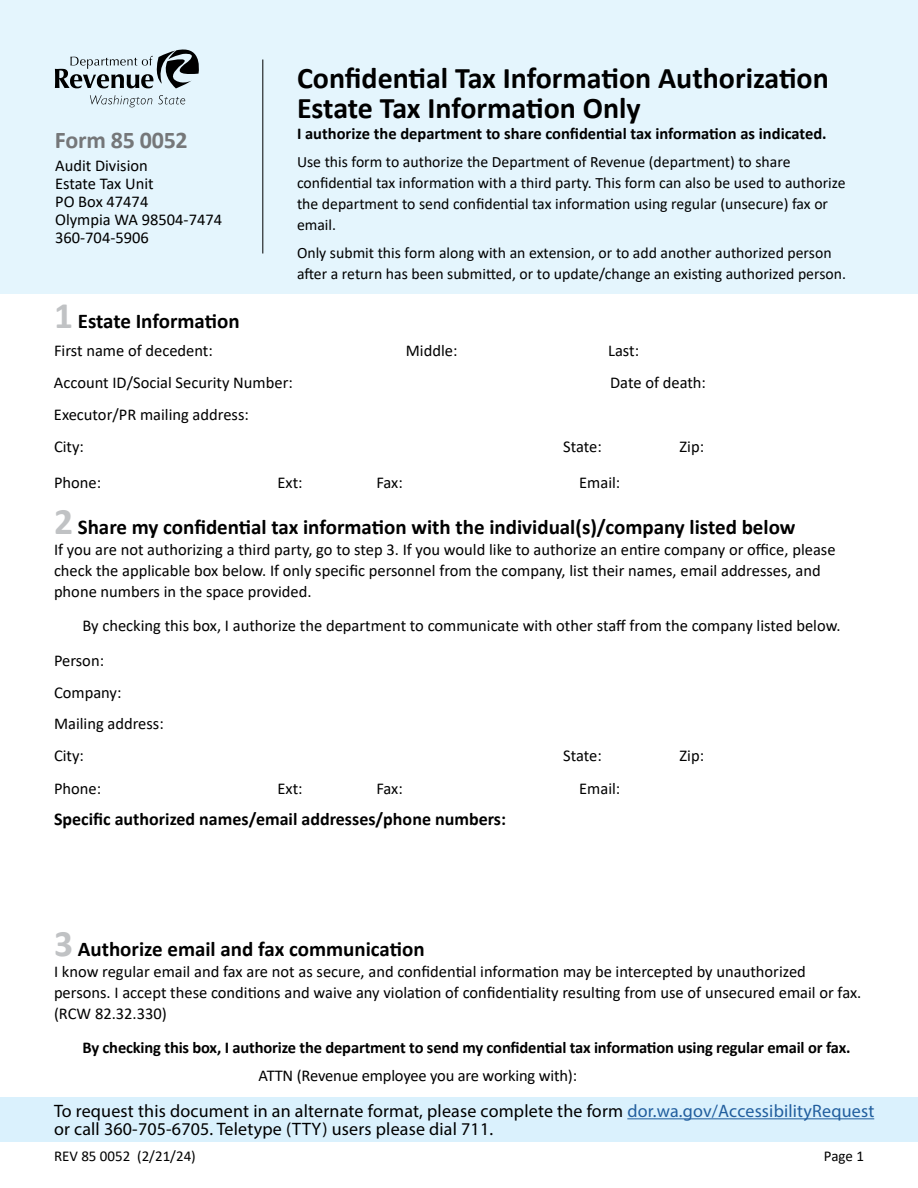
<style>
.page{position:relative;width:918px;height:1188px;background:#fff}
.page>*{position:absolute;margin:0;border:0;box-sizing:border-box;transform-origin:0 0}
.Heading_1__Title_of_form{font:700 30px "Calibri";color:#000}
.Form_number_at_top{font:700 24px "Calibri";letter-spacing:-.01em;color:#757779}
.Heading_2{font:700 21px "Calibri";color:#000}
.t1{font:18px/18px "Myriad Pro";letter-spacing:.01em;color:#000}
.Heading_3{font:700 18px "Calibri";color:#000}
.Normal__P{font:16.5px/21px "Calibri";color:#000}
.Normal__P-2{font:700 16.5px "Calibri";letter-spacing:-.01em;color:#000}
.Heading_1__Title_of_form-2{font:700 16.5px "Calibri";color:#000}
.Normal__P-3{font:15.75px/21px "Calibri";color:#000}
.Normal__P-4{font:15px "Calibri";color:#000}
.s1{font-size:37.5px;color:#c0c2c4}
.s2{color:#215e9e}
</style>
<div class="page">
<div style="left:0;top:0;width:918px;height:294px;background:#e4f5fd"></div>
<svg style="left:90px;top:95px;width:62px;height:12px"></svg>
<svg style="left:158px;top:95px;width:27px;height:9px"></svg>
<svg style="left:55px;top:49px;width:144px;height:39px"></svg>
<hr style="left:262px;top:60px;width:1px;height:194px;background:#000">
<div style="left:0;top:1097px;width:918px;height:44px;background:#daf1fd"></div>
<hr style="left:627px;top:1118px;width:247px;height:1px;background:#215e9e">
<p class="Form_number_at_top" style="left:55px;top:123px;width:134px">Form 85 0052</p>
<p class="Normal__P" style="left:55px;top:155px;width:94px">Audit Division</p>
<p class="Normal__P" style="left:55px;top:173px;width:100px">Estate Tax Unit</p>
<p class="Normal__P" style="left:55px;top:191px;width:95px">PO Box 47474</p>
<p class="Normal__P" style="left:55px;top:209px;width:169px">Olympia WA 98504-7474</p>
<p class="Normal__P" style="left:55px;top:227px;width:95px">360-704-5906</p>
<h1 class="Heading_1__Title_of_form" style="left:297px;top:57px;width:533px">Confidential Tax Information Authorization</h1>
<h1 class="Heading_1__Title_of_form" style="left:297px;top:87px;width:345px">Estate Tax Information Only</h1>
<h1 class="Heading_1__Title_of_form-2" style="left:297px;top:122px;width:531px">I authorize the department to share confidential tax information as indicated.</h1>
<p class="Normal__P-3" style="left:297px;top:151px;width:550px">Use this form to authorize the Department of Revenue (department) to share confidential tax information with a third party. This form can also be used to authorize the department to send confidential tax information using regular (unsecure) fax or email.</p>
<p class="Normal__P-3" style="left:297px;top:241px;width:551px">Only submit this form along with an extension, or to add another authorized person after a return has been submitted, or to update/change an existing authorized person.</p>
<h2 class="Heading_2" style="left:54px;top:307px;width:187px"><span class="s1">1</span> Estate Information</h2>
<p class="Normal__P" style="left:54px;top:340px;width:160px">First name of decedent:</p>
<p class="Normal__P" style="left:406px;top:340px;width:53px">Middle:</p>
<p class="Normal__P" style="left:608px;top:340px;width:33px">Last:</p>
<p class="Normal__P" style="left:54px;top:372px;width:240px">Account ID/Social Security Number:</p>
<p class="Normal__P" style="left:610px;top:372px;width:97px">Date of death:</p>
<p class="Normal__P" style="left:54px;top:403px;width:196px">Executor/PR mailing address:</p>
<p class="Normal__P" style="left:54px;top:435px;width:31px">City:</p>
<p class="Normal__P" style="left:563px;top:435px;width:40px">State:</p>
<p class="Normal__P" style="left:680px;top:435px;width:26px">Zip:</p>
<p class="Normal__P" style="left:54px;top:472px;width:49px">Phone:</p>
<p class="Normal__P" style="left:278px;top:472px;width:27px">Ext:</p>
<p class="Normal__P" style="left:376px;top:472px;width:28px">Fax:</p>
<p class="Normal__P" style="left:579px;top:472px;width:43px">Email:</p>
<h2 class="Heading_2" style="left:54px;top:512px;width:743px"><span class="s1">2</span> Share my confidential tax information with the individual(s)/company listed below</h2>
<p class="Normal__P" style="left:54px;top:538px;width:783px">If you are not authorizing a third party, go to step 3. If you would like to authorize an entire company or office, please check the applicable box below. If only specific personnel from the company, list their names, email addresses, and phone numbers in the space provided.</p>
<p class="Normal__P" style="left:82px;top:615px;width:760px">By checking this box, I authorize the department to communicate with other staff from the company listed below.</p>
<p class="Normal__P" style="left:54px;top:649px;width:52px">Person:</p>
<p class="Normal__P" style="left:54px;top:681px;width:69px">Company:</p>
<p class="Normal__P" style="left:54px;top:713px;width:111px">Mailing address:</p>
<p class="Normal__P" style="left:54px;top:745px;width:31px">City:</p>
<p class="Normal__P" style="left:563px;top:745px;width:40px">State:</p>
<p class="Normal__P" style="left:680px;top:745px;width:26px">Zip:</p>
<p class="Normal__P" style="left:54px;top:777px;width:49px">Phone:</p>
<p class="Normal__P" style="left:278px;top:777px;width:27px">Ext:</p>
<p class="Normal__P" style="left:376px;top:777px;width:28px">Fax:</p>
<p class="Normal__P" style="left:579px;top:777px;width:43px">Email:</p>
<h3 class="Heading_3" style="left:54px;top:807px;width:454px">Specific authorized names/email addresses/phone numbers:</h3>
<h2 class="Heading_2" style="left:54px;top:934px;width:372px"><span class="s1">3</span> Authorize email and fax communication</h2>
<p class="Normal__P" style="left:54px;top:960px;width:809px">I know regular email and fax are not as secure, and confidential information may be intercepted by unauthorized persons. I accept these conditions and waive any violation of confidentiality resulting from use of unsecured email or fax. (RCW 82.32.330)</p>
<p class="Normal__P-2" style="left:82px;top:1036px;width:770px">By checking this box, I authorize the department to send my confidential tax information using regular email or fax.</p>
<p class="Normal__P" style="left:259px;top:1065px;width:320px">ATTN (Revenue employee you are working with):</p>
<p class="t1" style="left:54px;top:1102px;width:822px">To request this document in an alternate format, please complete the form <span class="s2">dor.wa.gov/AccessibilityRequest </span>or call 360-705-6705. Teletype (TTY) users please dial 711.</p>
<p class="Normal__P-4" style="left:54px;top:1145px;width:143px">REV 85 0052 (2/21/24)</p>
<p class="Normal__P-4" style="left:824px;top:1145px;width:42px">Page 1</p>
</div>
